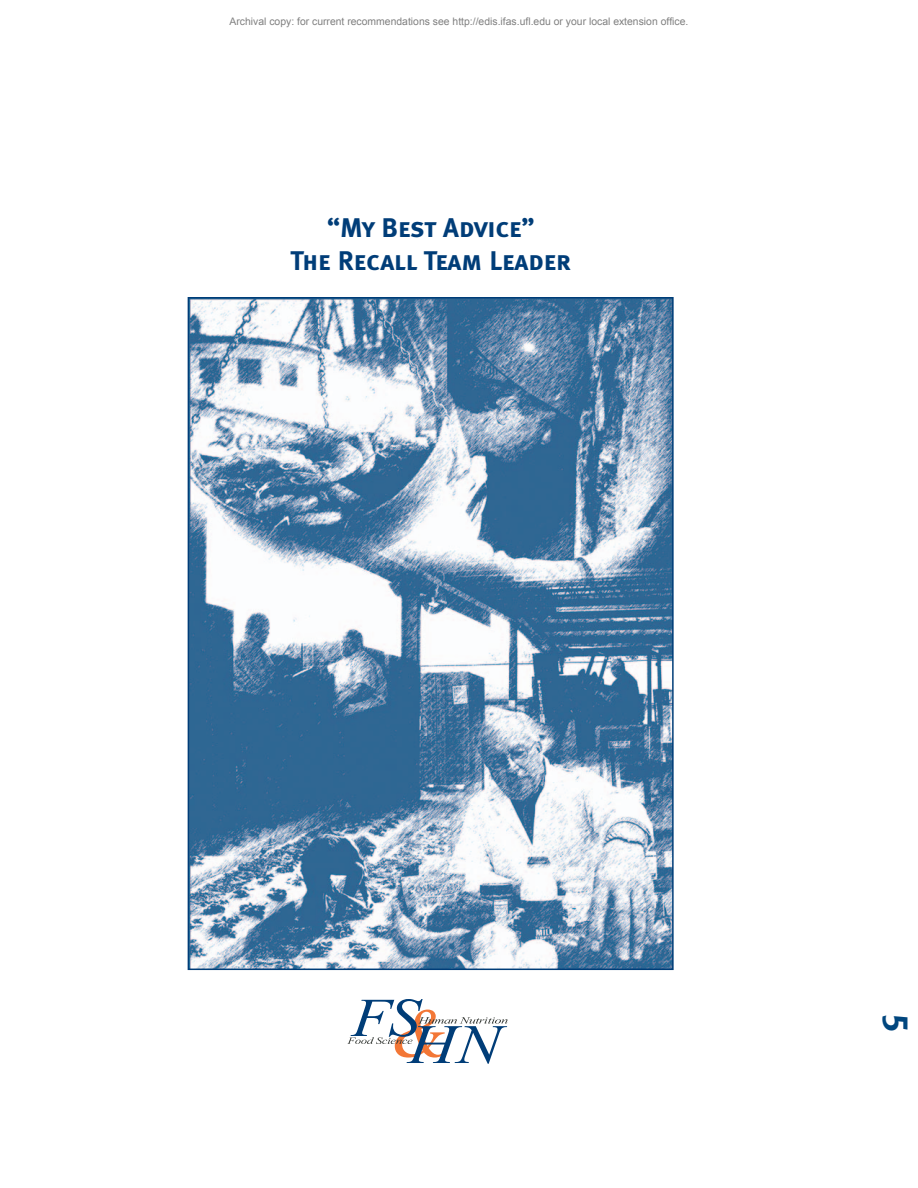
<style>
.page{position:relative;width:918px;height:1188px;background:#fff}
.page>*{position:absolute;margin:0;border:0;box-sizing:border-box;transform-origin:0 0}
.t1{font:700 36px "Meta";color:#00467e}
.t2{font:27px/32.4px "Meta Bold Caps";color:#003d78;text-align:center}
.t3{font:10.35px "Arial";color:#808080}
</style>
<div class="page">
<img style="left:191px;top:300px;width:480px;height:667px">
<div style="left:188px;top:297px;width:486px;height:673px;border:2px solid #003d78"></div>
<svg style="left:347px;top:999px;width:161px;height:65px"></svg>
<p class="t3" style="left:230px;top:15px;width:460px">Archival copy: for current recommendations see http://edis.ifas.ufl.edu or your local extension office.</p>
<h2 class="t2" style="left:291px;top:215px;width:282px">“My Best Advice”<br>The Recall Team Leader</h2>
<h1 class="t1" style="left:914px;top:1014px;width:20px;rotate:90deg">5</h1>
</div>
